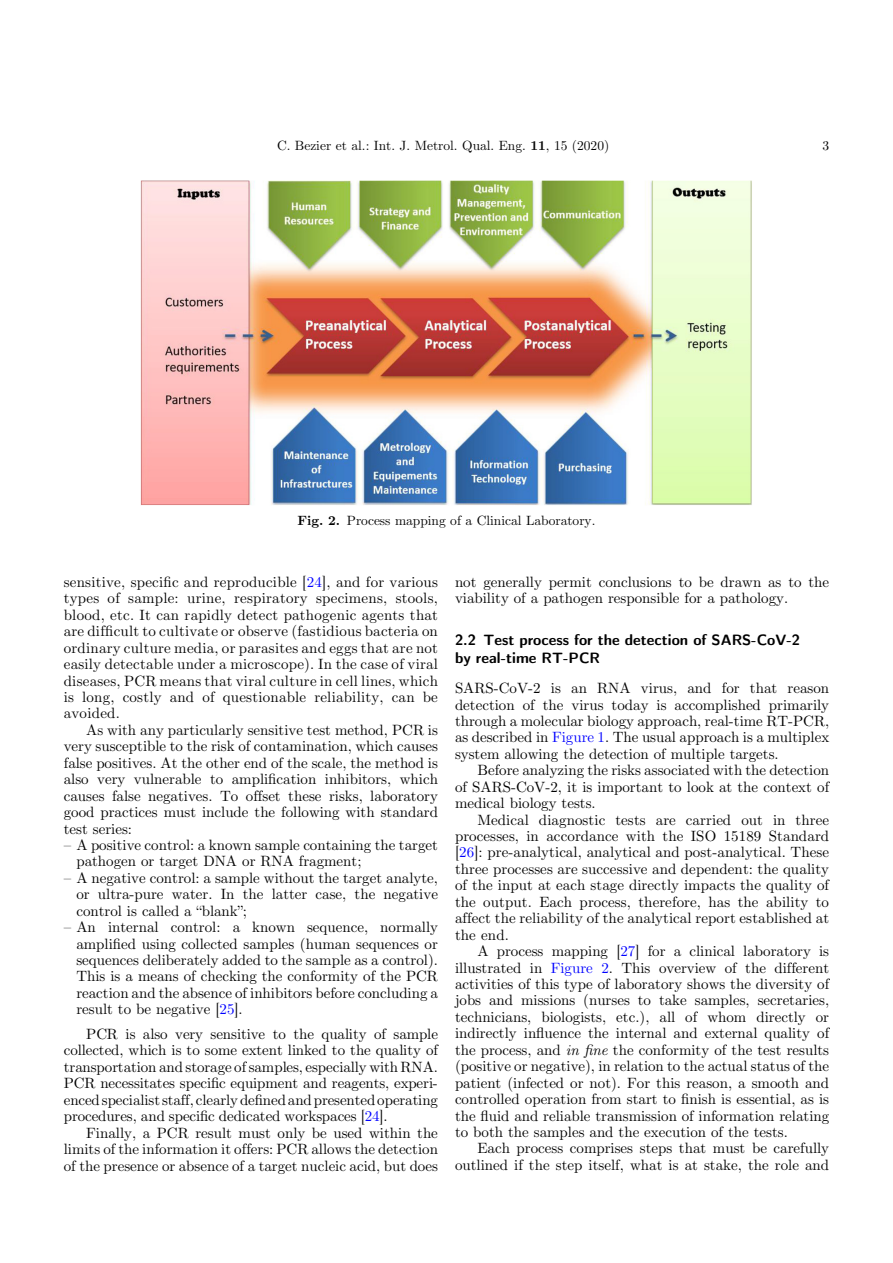
<style>
.page{position:relative;width:893px;height:1263px;background:#fff}
.page>*{position:absolute;margin:0;border:0;box-sizing:border-box;transform-origin:0 0}
.t1{font:15px/16.5px "Adv O Taa 662 bf 9";color:#000;text-align:justify}
.t2{font:15px/18px "Adv OT91 a 07 f 31.B";color:#000}
.t3{font:13.5px "Adv O Taa 662 bf 9";color:#000}
.s1{font-family:"Adv OT818 b 1 ba 1.B"}
.s2{font-family:"Adv O Taa 662 bf 9+fb"}
.s3{color:#00f}
.s4{font-style:inherit}
.s5{font-family:"Adv OT07 ccf 852.I"}
.s6{font-family:"Adv OT07 ccf 852.I+fb"}
</style>
<div class="page">
<img style="left:140px;top:180px;width:612px;height:325px">
<p class="t3" style="left:277px;top:141px;width:334px">C. Bezier et al.: Int. J. Metrol. Qual. Eng. <span class="s1">11</span>, 15 (2020)</p>
<p class="t3" style="left:822px;top:141px;width:8px">3</p>
<p class="t3" style="left:298px;top:516px;width:299px"><span class="s1">Fig. 2.</span> Process mapping of a Clinical Laboratory.</p>
<p class="t1" style="left:64px;top:575px;width:376px">sensitive, speci<span class="s2">fi</span>c and reproducible [<span class="s3">24</span>], and for various types of sample: urine, respiratory specimens, stools, blood, etc. It can rapidly detect pathogenic agents that are dif<span class="s2">fi</span>cult to cultivate or observe (fastidious bacteria on ordinary culture media, or parasites and eggs that are not easily detectable under a microscope). In the case of viral diseases, PCR means that viral culture in cell lines, which is long, costly and of questionable reliability, can be avoided.</p>
<p class="t1" style="left:64px;top:723px;width:376px;text-indent:22px">As with any particularly sensitive test method, PCR is very susceptible to the risk of contamination, which causes false positives. At the other end of the scale, the method is also very vulnerable to ampli<span class="s2">fi</span>cation inhibitors, which causes false negatives. To offset these risks, laboratory good practices must include the following with standard test series:</p>
<p class="t1" style="left:76px;top:838px;width:363px;text-indent:-13px"><span class="s4">–</span> A positive control: a known sample containing the target pathogen or target DNA or RNA fragment;</p>
<p class="t1" style="left:76px;top:871px;width:363px;text-indent:-13px"><span class="s4">–</span> A negative control: a sample without the target analyte, or ultra-pure water. In the latter case, the negative control is called a <span class="s4">“</span>blank<span class="s4">”</span>;</p>
<p class="t1" style="left:76px;top:920px;width:363px;text-indent:-13px"><span class="s4">–</span> An internal control: a known sequence, normally ampli<span class="s2">fi</span>ed using collected samples (human sequences or sequences deliberately added to the sample as a control).<br>This is a means of checking the conformity of the PCR reaction and the absence of inhibitors before concluding a result to be negative [<span class="s3">25</span>].</p>
<p class="t1" style="left:64px;top:1027px;width:376px;text-indent:22px">PCR is also very sensitive to the quality of sample collected, which is to some extent linked to the quality of transportation and storage of samples, especially with RNA.<br>PCR necessitates speci<span class="s2">fi</span>c equipment and reagents, experi&shy;enced specialist staff, clearly de<span class="s2">fi</span>ned and presented operating procedures, and speci<span class="s2">fi</span>c dedicated workspaces [<span class="s3">24</span>].</p>
<p class="t1" style="left:64px;top:1126px;width:376px;text-indent:22px">Finally, a PCR result must only be used within the limits of the information it offers: PCR allows the detection of the presence or absence of a target nucleic acid, but does</p>
<p class="t1" style="left:455px;top:575px;width:376px">not generally permit conclusions to be drawn as to the viability of a pathogen responsible for a pathology.</p>
<p class="t2" style="left:455px;top:632px;width:347px">2.2 Test process for the detection of SARS-CoV-2 by real-time RT-PCR</p>
<p class="t1" style="left:455px;top:681px;width:376px">SARS-CoV-2 is an RNA virus, and for that reason detection of the virus today is accomplished primarily through a molecular biology approach, real-time RT-PCR, as described in <span class="s3">Figure 1</span>. The usual approach is a multiplex system allowing the detection of multiple targets.</p>
<p class="t1" style="left:455px;top:763px;width:376px;text-indent:22px">Before analyzing the risks associated with the detection of SARS-CoV-2, it is important to look at the context of medical biology tests.</p>
<p class="t1" style="left:455px;top:813px;width:376px;text-indent:22px">Medical diagnostic tests are carried out in three processes, in accordance with the ISO 15189 Standard [<span class="s3">26</span>]: pre-analytical, analytical and post-analytical. These three processes are successive and dependent: the quality of the input at each stage directly impacts the quality of the output. Each process, therefore, has the ability to affect the reliability of the analytical report established at the end.</p>
<p class="t1" style="left:455px;top:944px;width:376px;text-indent:22px">A process mapping [<span class="s3">27</span>] for a clinical laboratory is illustrated in <span class="s3">Figure 2</span>. This overview of the different activities of this type of laboratory shows the diversity of jobs and missions (nurses to take samples, secretaries, technicians, biologists, etc.), all of whom directly or indirectly in<span class="s2">fl</span>uence the internal and external quality of the process, and <span class="s5">in</span> <span class="s6">fi</span><span class="s5">ne</span> the conformity of the test results (positive or negative), in relation to the actual status of the patient (infected or not). For this reason, a smooth and controlled operation from start to <span class="s2">fi</span>nish is essential, as is the <span class="s2">fl</span>uid and reliable transmission of information relating to both the samples and the execution of the tests.</p>
<p class="t1" style="left:455px;top:1141px;width:376px;text-align:right">Each process comprises steps that must be carefully outlined if the step itself, what is at stake, the role and</p>
</div>
